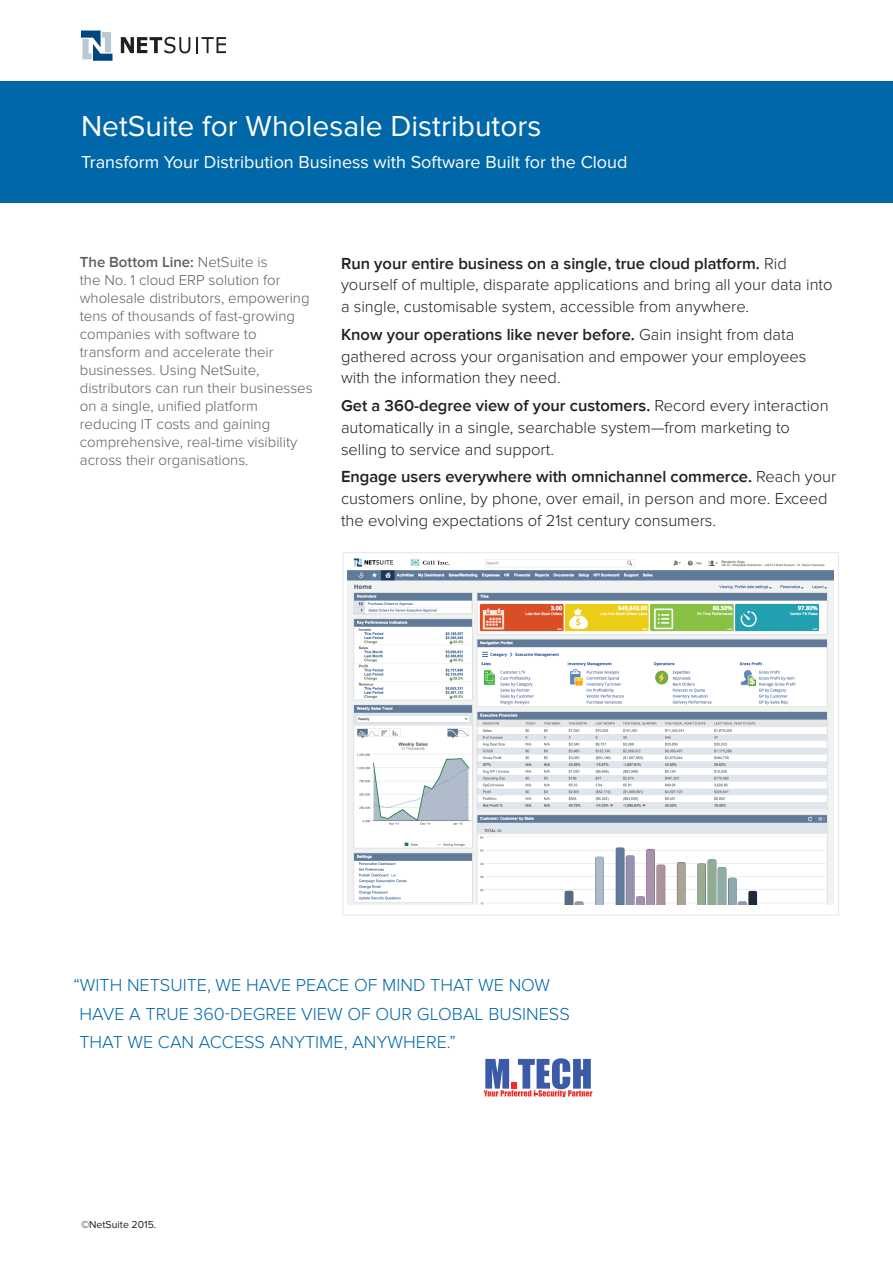
<style>
.page{position:relative;width:893px;height:1263px;background:#fff}
.page>*{position:absolute;margin:0;border:0;box-sizing:border-box;transform-origin:0 0}
.t1{font:30px "Proxima Nova";color:#fff}
.t2{font:300 18px/28.5px "Proxima Nova";color:#0068a9}
.t3{font:18px "Proxima Nova";color:#fff}
.t4{font:300 16.5px/21.8px "Proxima Nova";color:#231f20}
.t5{font:300 15px/18px "Proxima Nova";color:#5f5f62}
.t6{font:10.5px "Proxima Nova";color:#231f20}
.s1{font-weight:600}
</style>
<div class="page">
<svg style="left:81px;top:31px;width:31px;height:30px"></svg>
<svg style="left:121px;top:37px;width:69px;height:16px"></svg>
<svg style="left:196px;top:37px;width:30px;height:16px"></svg>
<div style="left:0;top:81px;width:893px;height:121px;background:#0068a9"></div>
<img style="left:347px;top:558px;width:486px;height:346px">
<svg style="left:484px;top:1058px;width:108px;height:39px"></svg>
<h1 class="t1" style="left:81px;top:109px;width:462px">NetSuite for Wholesale Distributors</h1>
<p class="t3" style="left:81px;top:152px;width:548px">Transform Your Distribution Business with Software Built for the Cloud</p>
<p class="t5" style="left:80px;top:253px;width:234px"><span class="s1">The Bottom Line:</span> NetSuite is<br>the No. 1 cloud ERP solution for wholesale distributors, empowering tens of thousands of fast-growing companies with software to transform and accelerate their businesses. Using NetSuite, distributors can run their businesses on a single, unified platform reducing IT costs and gaining comprehensive, real-time visibility across their organisations.</p>
<p class="t4" style="left:341px;top:252px;width:493px"><span class="s1">Run your entire business on a single, true cloud platform.</span> Rid yourself of multiple, disparate applications and bring all your data into a single, customisable system, accessible from anywhere.</p>
<p class="t4" style="left:341px;top:324px;width:467px"><span class="s1">Know your operations like never before.</span> Gain insight from data gathered across your organisation and empower your employees with the information they need.</p>
<p class="t4" style="left:341px;top:395px;width:489px"><span class="s1">Get a 360-degree view of your customers.</span> Record every interaction automatically in a single, searchable system—from marketing to selling to service and support.</p>
<p class="t4" style="left:341px;top:466px;width:497px"><span class="s1">Engage users everywhere with omnichannel commerce.</span> Reach your customers online, by phone, over email, in person and more. Exceed the evolving expectations of 21st century consumers.</p>
<p class="t2" style="left:79px;top:971px;width:492px;text-indent:-6px">“WITH NETSUITE, WE HAVE PEACE OF MIND THAT WE NOW<br>HAVE A TRUE 360-DEGREE VIEW OF OUR GLOBAL BUSINESS<br>THAT WE CAN ACCESS ANYTIME, ANYWHERE.”</p>
<p class="t6" style="left:81px;top:1218px;width:77px">©NetSuite 2015.</p>
</div>
